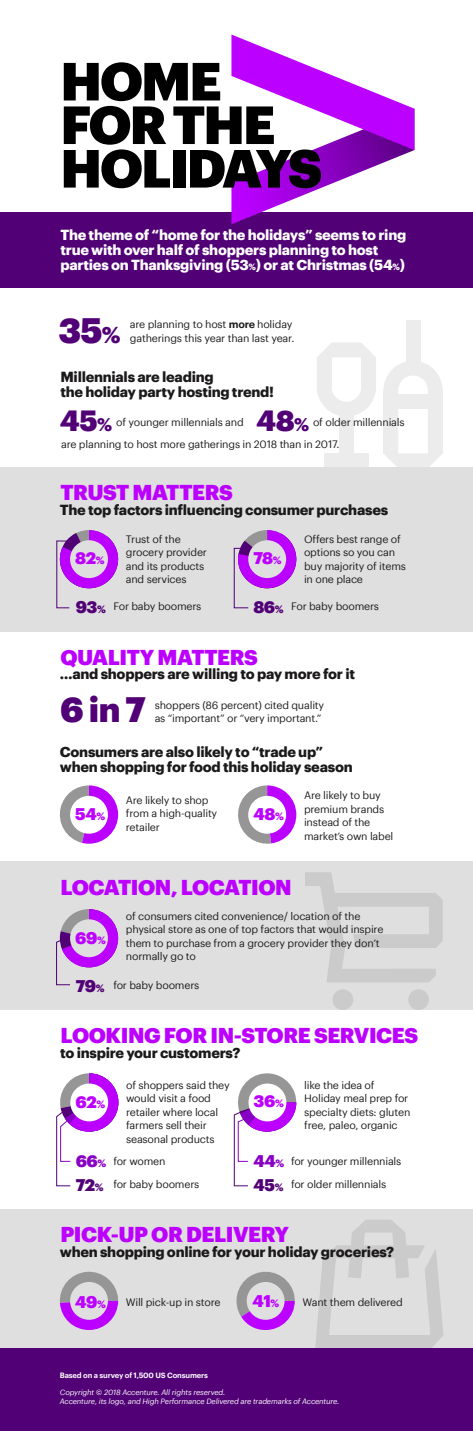
<style>
.page{position:relative;width:473px;height:1438px;background:#fff}
.page>*{position:absolute;margin:0;border:0;box-sizing:border-box;transform-origin:0 0}
.t1{font:900 52.5px/43.5px "Graphik";letter-spacing:-.04em;color:#000}
.t2{font:900 34.5px "Graphik";color:#510076}
.t3{font:900 28.5px "Graphik";color:#510076}
.t4{font:900 21px "Graphik";letter-spacing:-.02em;color:#bc00ff}
.t5{font:900 16.5px "Graphik";letter-spacing:-.025em;color:#bc00ff}
.t6{font:900 16.5px "Graphik";color:#510076}
.t7{font:700 14.25px/14.2px "Graphik";letter-spacing:-.02em;color:#1b1919}
.t8{font:700 14.25px/15px "Graphik";letter-spacing:-.02em;color:#fff}
.t9{font:10.5px/13.5px "Graphik";letter-spacing:-.02em;color:#1b1919}
.t10{font:italic 7.5px/9px "Graphik";letter-spacing:-.02em;color:#fff}
.t11{font:600 7.5px "Graphik";letter-spacing:-.02em;color:#fff}
.s1{font-size:9px}
.s2{font-size:22.5px}
.s3{font-weight:600}
.s4{font-size:18px}
.s5{font-size:10.5px}
.s6{font-weight:900;font-size:16.5px;color:#510076}
.s7{font-weight:900;color:#510076}
.s8{font-weight:900;font-size:16.5px;color:#8900c5}
.s9{font-weight:900;color:#8900c5}
</style>
<div class="page">
<div style="left:339px;top:402px;width:15px;height:59px;background:#ececec"></div>
<div style="left:324px;top:453px;width:44px;height:15px;background:#ececec"></div>
<div style="left:405px;top:320px;width:15px;height:52px;background:#ececec"></div>
<svg style="left:383px;top:361px;width:59px;height:106px"></svg>
<svg style="left:317px;top:343px;width:59px;height:72px"></svg>
<div style="left:317px;top:357px;width:14px;height:30px;background:#ececec"></div>
<div style="left:361px;top:357px;width:15px;height:30px;background:#ececec"></div>
<div style="left:427px;top:390px;width:15px;height:63px;background:#ececec"></div>
<div style="left:383px;top:390px;width:15px;height:63px;background:#ececec"></div>
<div style="left:0;top:1208px;width:472px;height:142px;background:#dfdfdf"></div>
<svg style="left:315px;top:1220px;width:128px;height:127px"></svg>
<div style="left:0;top:861px;width:472px;height:148px;background:#dfdfdf"></div>
<div style="left:332px;top:989px;width:21px;height:20px;background:#cbcbcb;border-radius:50%"></div>
<div style="left:408px;top:989px;width:20px;height:20px;background:#cbcbcb;border-radius:50%"></div>
<svg style="left:305px;top:872px;width:137px;height:110px"></svg>
<svg style="left:59px;top:1271px;width:59px;height:58px"></svg>
<svg style="left:236px;top:1271px;width:58px;height:58px"></svg>
<svg style="left:59px;top:785px;width:59px;height:58px"></svg>
<svg style="left:238px;top:785px;width:58px;height:59px"></svg>
<div style="left:0;top:467px;width:472px;height:164px;background:#dfdfdf"></div>
<div style="left:0;top:212px;width:472px;height:76px;background:#510076"></div>
<div style="left:0;top:1347px;width:472px;height:83px;background:#510076"></div>
<svg style="left:231px;top:35px;width:183px;height:189px"></svg>
<div style="left:70px;top:1281px;width:38px;height:38px;background:#dfdfdf;border-radius:50%"></div>
<div style="left:246px;top:1281px;width:38px;height:38px;background:#dfdfdf;border-radius:50%"></div>
<div style="left:70px;top:795px;width:38px;height:38px;background:#fff;border-radius:50%"></div>
<div style="left:248px;top:795px;width:38px;height:38px;background:#fff;border-radius:50%"></div>
<svg style="left:56px;top:530px;width:63px;height:78px"></svg>
<svg style="left:56px;top:909px;width:62px;height:75px"></svg>
<svg style="left:56px;top:1073px;width:62px;height:112px"></svg>
<svg style="left:234px;top:1073px;width:62px;height:112px"></svg>
<svg style="left:234px;top:530px;width:63px;height:78px"></svg>
<div style="left:248px;top:1083px;width:38px;height:38px;background:#fff;border-radius:50%"></div>
<h1 class="t1" style="left:60px;top:55px;width:263px">HOME<br>FOR THE<br>HOLIDAYS</h1>
<h3 class="t8" style="left:60px;top:226px;width:347px">The theme of “home for the holidays” seems to ring true with over half of shoppers planning to host parties on Thanksgiving (53<span class="s1">%</span>) or at Christmas (54<span class="s1">%</span>)</h3>
<h2 class="t2" style="left:58px;top:303px;width:64px">35<span class="s2">%</span></h2>
<p class="t9" style="left:130px;top:317px;width:166px">are planning to host <span class="s3">more</span> holiday gatherings this year than last year.</p>
<h3 class="t7" style="left:60px;top:369px;width:215px">Millennials are leading<br>the holiday party hosting trend!</h3>
<h3 class="t3" style="left:256px;top:398px;width:54px">48<span class="s4">%</span></h3>
<h3 class="t3" style="left:60px;top:398px;width:53px">45<span class="s4">%</span></h3>
<p class="t9" style="left:116px;top:414px;width:129px">of younger millennials and</p>
<p class="t9" style="left:313px;top:414px;width:93px">of older millennials</p>
<p class="t9" style="left:61px;top:436px;width:280px">are planning to host more gatherings in 2018 than in 2017.</p>
<h3 class="t4" style="left:60px;top:476px;width:174px">TRUST MATTERS</h3>
<h3 class="t7" style="left:60px;top:501px;width:330px">The top factors influencing consumer purchases</h3>
<h3 class="t5" style="left:75px;top:545px;width:31px">82<span class="s5">%</span></h3>
<p class="t9" style="left:126px;top:531px;width:83px">Trust of the grocery provider and its products and services</p>
<p class="t9" style="left:76px;top:598px;width:127px"><span class="s6">93</span><span class="s7">%</span> For baby boomers</p>
<h3 class="t5" style="left:253px;top:545px;width:30px">78<span class="s5">%</span></h3>
<h3 class="t6" style="left:253px;top:593px;width:32px">86<span class="s5">%</span></h3>
<p class="t9" style="left:304px;top:531px;width:103px">Offers best range of options so you can buy majority of items in one place</p>
<p class="t9" style="left:291px;top:598px;width:89px">For baby boomers</p>
<h3 class="t4" style="left:60px;top:640px;width:199px">QUALITY MATTERS</h3>
<h3 class="t7" style="left:60px;top:665px;width:296px">…and shoppers are willing to pay more for it</h3>
<h2 class="t2" style="left:60px;top:682px;width:87px">6 in 7</h2>
<p class="t9" style="left:155px;top:697px;width:171px">shoppers (86 percent) cited quality as “important” or “very important.”</p>
<h3 class="t7" style="left:60px;top:743px;width:294px;line-height:15px">Consumers are also likely to “trade up” when shopping for food this holiday season</h3>
<p class="t9" style="left:126px;top:792px;width:93px">Are likely to shop from a high-quality retailer</p>
<h3 class="t5" style="left:75px;top:801px;width:31px">54<span class="s5">%</span></h3>
<h3 class="t5" style="left:253px;top:801px;width:32px">48<span class="s5">%</span></h3>
<p class="t9" style="left:304px;top:787px;width:91px">Are likely to buy premium brands instead of the market’s own label</p>
<h3 class="t4" style="left:60px;top:871px;width:233px">LOCATION, LOCATION</h3>
<h3 class="t5" style="left:75px;top:925px;width:32px">69<span class="s5">%</span></h3>
<p class="t9" style="left:126px;top:908px;width:259px">of consumers cited convenience/ location of the physical store as one of top factors that would inspire them to purchase from a grocery provider they don’t normally go to</p>
<p class="t9" style="left:76px;top:977px;width:125px"><span class="s6">79</span><span class="s7">%</span> for baby boomers</p>
<h3 class="t4" style="left:61px;top:1019px;width:359px">LOOKING FOR IN-STORE SERVICES</h3>
<h3 class="t7" style="left:60px;top:1044px;width:182px">to inspire your customers?</h3>
<p class="t9" style="left:126px;top:1077px;width:105px">of shoppers said they would visit a food retailer where local farmers sell their seasonal products</p>
<p class="t9" style="left:304px;top:1077px;width:108px">like the idea of<br>Holiday meal prep for specialty diets: gluten free, paleo, organic</p>
<h3 class="t5" style="left:75px;top:1088px;width:31px">62<span class="s5">%</span></h3>
<h3 class="t5" style="left:253px;top:1088px;width:32px">36<span class="s5">%</span></h3>
<p class="t9" style="left:76px;top:1152px;width:91px"><span class="s8">66</span><span class="s9">%</span> for women</p>
<p class="t9" style="left:76px;top:1176px;width:125px"><span class="s6">72</span><span class="s7">%</span> for baby boomers</p>
<p class="t9" style="left:253px;top:1152px;width:149px"><span class="s8">44</span><span class="s9">%</span> for younger millennials</p>
<p class="t9" style="left:253px;top:1176px;width:134px"><span class="s6">45</span><span class="s7">%</span> for older millennials</p>
<h3 class="t4" style="left:60px;top:1218px;width:230px">PICK-UP OR DELIVERY</h3>
<h3 class="t7" style="left:60px;top:1243px;width:336px">when shopping online for your holiday groceries?</h3>
<h3 class="t5" style="left:75px;top:1288px;width:32px">49<span class="s5">%</span></h3>
<h3 class="t5" style="left:252px;top:1287px;width:28px">41<span class="s5">%</span></h3>
<p class="t9" style="left:126px;top:1294px;width:96px">Will pick-up in store</p>
<p class="t9" style="left:302px;top:1294px;width:102px">Want them delivered</p>
<p class="t11" style="left:60px;top:1369px;width:150px">Based on a survey of 1,500 US Consumers</p>
<p class="t10" style="left:60px;top:1386px;width:281px">Copyright © 2018 Accenture. All rights reserved.<br>Accenture, its logo, and High Performance Delivered are trademarks of Accenture.</p>
</div>
